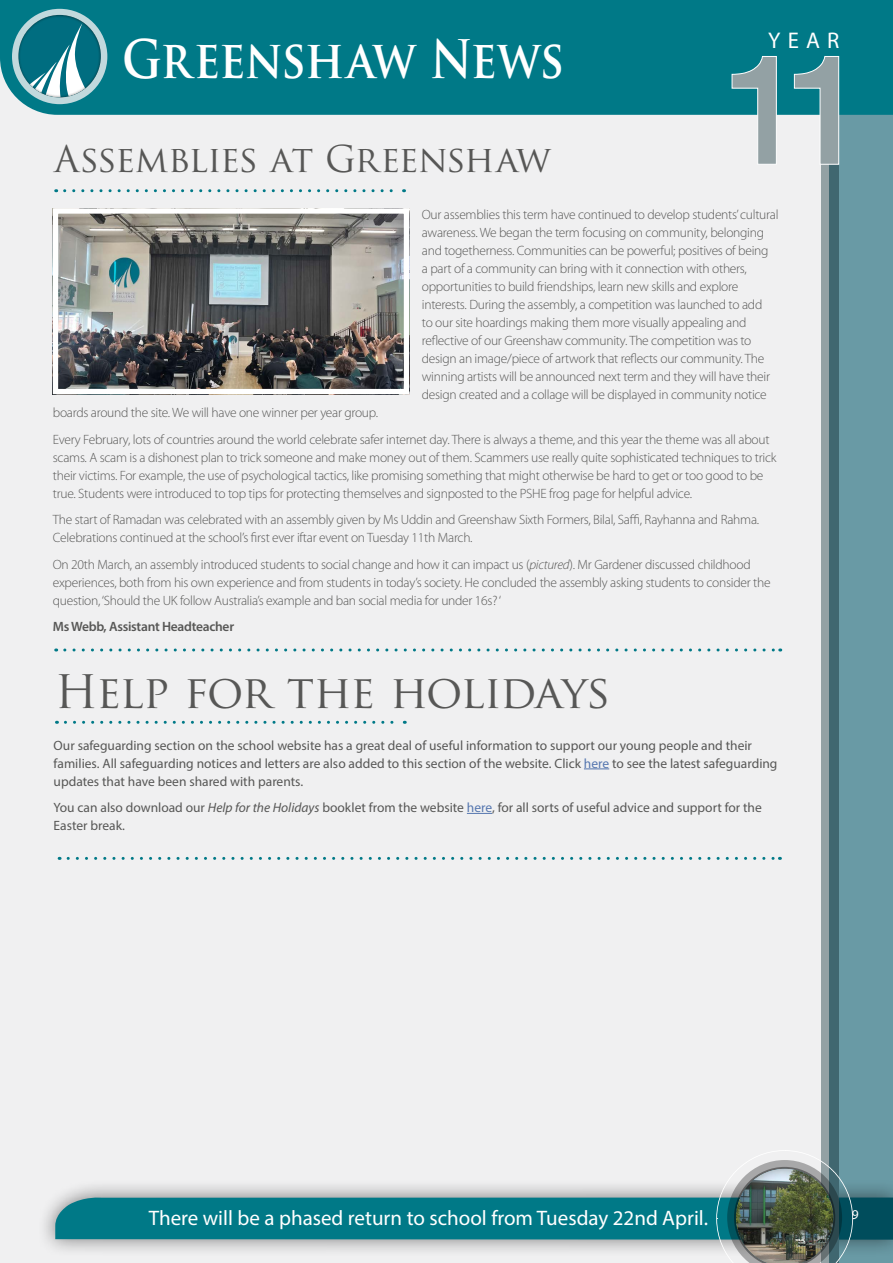
<style>
.page{position:relative;width:893px;height:1263px;background:#f0f0f1}
.page>*{position:absolute;margin:0;border:0;box-sizing:border-box;transform-origin:0 0}
.t1{font:700 51.75px "Trajan Pro";letter-spacing:-.015em;color:#fff;scale:.87 1}
.t2{font:45px "Trajan Pro";letter-spacing:-.035em;color:#575756}
.t3{font:36px "Trajan Pro";letter-spacing:-.03em;color:#575756}
.t4{font:22.8px "Myriad Pro";color:#fff}
.t5{font:21px "Myriad Pro";color:#fff}
.t6{font:300 13.5px/18px "Myriad Pro";letter-spacing:-.02em;color:#575756}
.t7{font:13.5px/18px "Myriad Pro";color:#575756}
.t8{font:600 13.5px "Myriad Pro";letter-spacing:-.02em;color:#575756}
.t9{font:13.5px "Myriad Pro";color:#fff}
.s1{font-style:italic}
.s2{color:#5576af}
</style>
<div class="page">
<div style="left:37px;top:1178px;width:856px;height:80px;background:#000;opacity:.5"></div>
<div style="left:822px;top:6px;width:17px;height:1257px;background:#93a1a4"></div>
<svg style="left:829px;top:115px;width:64px;height:1035px;background:#5f8d98"></svg>
<div style="left:0;top:0;width:893px;height:115px;background:#007987"></div>
<div style="left:12px;top:9px;width:95px;height:95px;background:#c1d9dd;border-radius:50%"></div>
<div style="left:6px;top:3px;width:108px;height:95px;background:#000;opacity:.75"></div>
<svg style="left:55px;top:1150px;width:838px;height:113px"></svg>
<div style="left:722px;top:1158px;width:123px;height:105px;background:#000;opacity:.4"></div>
<svg style="left:731px;top:56px;width:108px;height:109px"></svg>
<svg style="left:65px;top:189px;width:340px;height:3px"></svg>
<svg style="left:65px;top:648px;width:716px;height:3px"></svg>
<img style="left:59px;top:214px;width:344px;height:174px">
<div style="left:53px;top:208px;width:356px;height:186px;border:5px solid #fff"></div>
<svg style="left:68px;top:857px;width:712px;height:3px"></svg>
<svg style="left:65px;top:721px;width:340px;height:3px"></svg>
<svg style="left:584px;top:768px;width:25px;height:1px"></svg>
<svg style="left:467px;top:813px;width:25px;height:1px"></svg>
<h1 class="t1" style="left:122px;top:27px;width:509px">Greenshaw News</h1>
<h3 class="t4" style="left:768px;top:26px;width:73px">YEAR</h3>
<h3 class="t3" style="left:54px;top:136px;width:499px">Assemblies at Greenshaw</h3>
<p class="t6" style="left:422px;top:206px;width:358px">Our assemblies this term have continued to develop students’ cultural awareness. We began the term focusing on community, belonging and togetherness. Communities can be powerful; positives of being<br>a part of a community can bring with it connection with others, opportunities to build friendships, learn new skills and explore interests. During the assembly, a competition was launched to add<br>to our site hoardings making them more visually appealing and reflective of our Greenshaw community. The competition was to design an image/piece of artwork that reflects our community. The winning artists will be announced next term and they will have their design created and a collage will be displayed in community notice</p>
<p class="t6" style="left:53px;top:399px;width:718px;line-height:26.5px">boards around the site. We will have one winner per year group.<br>Every February, lots of countries around the world celebrate safer internet day. There is always a theme, and this year the theme was all about</p>
<p class="t6" style="left:53px;top:448px;width:725px">scams. A scam is a dishonest plan to trick someone and make money out of them. Scammers use really quite sophisticated techniques to trick their victims. For example, the use of psychological tactics, like promising something that might otherwise be hard to get or too good to be true. Students were introduced to top tips for protecting themselves and signposted to the PSHE frog page for helpful advice.</p>
<p class="t6" style="left:53px;top:511px;width:708px">The start of Ramadan was celebrated with an assembly given by Ms Uddin and Greenshaw Sixth Formers, Bilal, Saffi, Rayhanna and Rahma.<br>Celebrations continued at the school’s first ever iftar event on Tuesday 11th March.</p>
<p class="t6" style="left:53px;top:555px;width:719px">On 20th March, an assembly introduced students to social change and how it can impact us (<span class="s1">pictured</span>). Mr Gardener discussed childhood experiences, both from his own experience and from students in today’s society. He concluded the assembly asking students to consider the question, ‘Should the UK follow Australia’s example and ban social media for under 16s? ‘</p>
<p class="t8" style="left:53px;top:618px;width:183px">Ms Webb, Assistant Headteacher</p>
<h2 class="t2" style="left:55px;top:663px;width:557px">Help for the holidays</h2>
<p class="t7" style="left:54px;top:736px;width:725px">Our safeguarding section on the school website has a great deal of useful information to support our young people and their families. All safeguarding notices and letters are also added to this section of the website. Click <span class="s2">here</span> to see the latest safeguarding updates that have been shared with parents.</p>
<p class="t7" style="left:54px;top:798px;width:710px">You can also download our <span class="s1">Help for the Holidays</span> booklet from the website <span class="s2">here</span>, for all sorts of useful advice and support for the<br>Easter break.</p>
<h3 class="t5" style="left:149px;top:1205px;width:561px">There will be a phased return to school from Tuesday 22nd April.</h3>
<p class="t9" style="left:852px;top:1206px;width:8px">9</p>
</div>
